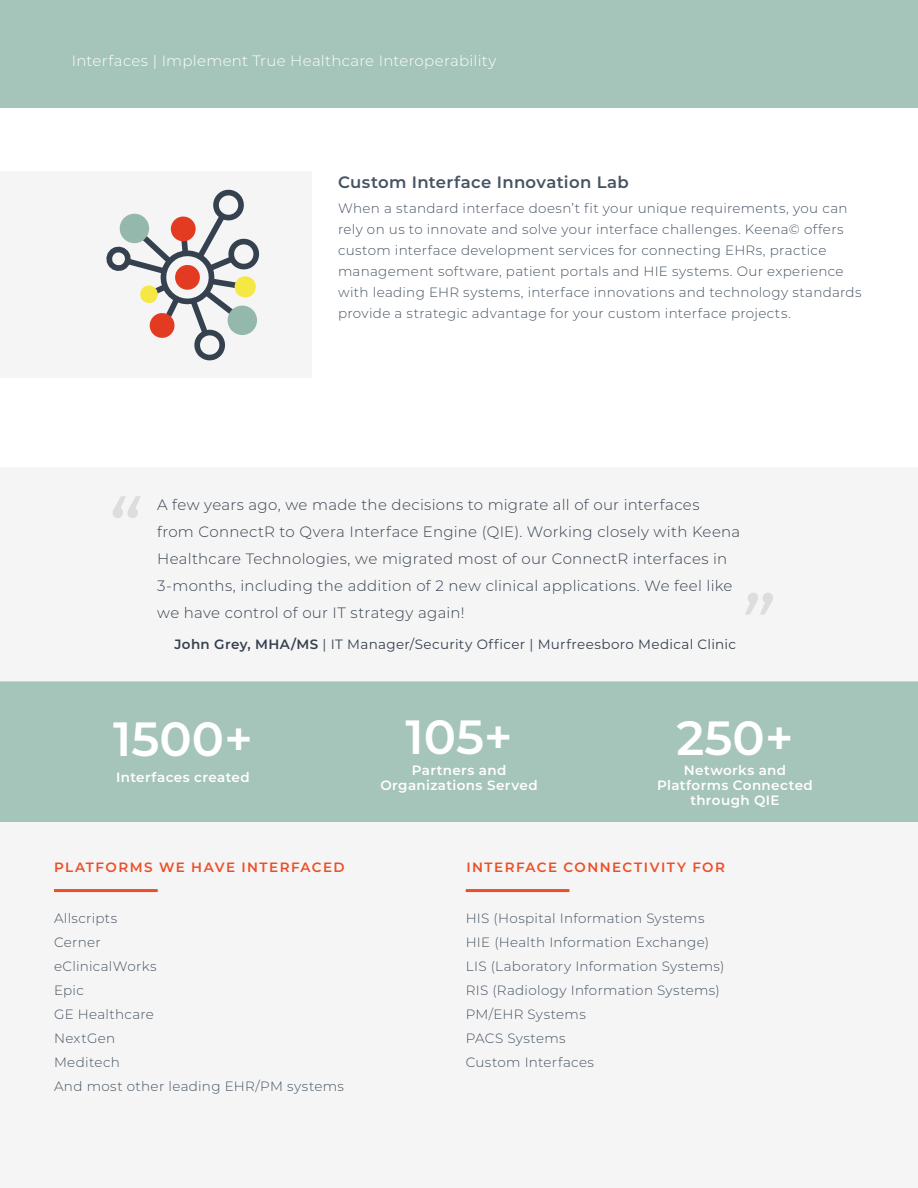
<style>
.page{position:relative;width:918px;height:1188px;background:#fff}
.page>*{position:absolute;margin:0;border:0;box-sizing:border-box;transform-origin:0 0}
.t1{font:italic 500 78.6px "Montserrat";color:#dcddde}
.t2{font:600 48px "Montserrat";color:#fff}
.t3{font:600 16.5px "Montserrat";letter-spacing:.02em;color:#465362}
.t4{font:300 15px/27px "Montserrat";letter-spacing:.02em;color:#36414f}
.t5{font:300 15px "Montserrat";letter-spacing:.02em;color:#fff}
.t6{font:300 13.5px/24px "Montserrat";letter-spacing:.025em;color:#465362}
.t7{font:600 13.5px/15px "Montserrat";letter-spacing:.03em;color:#fff;text-align:center}
.t8{font:13.5px "Montserrat";letter-spacing:.025em;color:#36414f}
.t9{font:600 13.5px "Montserrat";letter-spacing:.11em;color:#ec4f28}
.s1{font-weight:600}
</style>
<div class="page">
<div style="left:0;top:0;width:918px;height:108px;background:#a5c4ba"></div>
<div style="left:0;top:172px;width:312px;height:206px;background:#f5f5f5"></div>
<div style="left:0;top:681px;width:918px;height:141px;background:#a5c4ba"></div>
<div style="left:0;top:822px;width:918px;height:366px;background:#f5f5f5"></div>
<hr style="left:54px;top:889px;width:104px;height:3px;background:#ec4f28">
<hr style="left:466px;top:889px;width:103px;height:3px;background:#ec4f28">
<div style="left:0;top:467px;width:918px;height:214px;background:#f5f5f5"></div>
<svg style="left:106px;top:191px;width:154px;height:170px"></svg>
<p class="t5" style="left:72px;top:51px;width:426px">Interfaces | Implement True Healthcare Interoperability</p>
<p class="t3" style="left:338px;top:170px;width:292px">Custom Interface Innovation Lab</p>
<p class="t6" style="left:338px;top:197px;width:525px;line-height:21px">When a standard interface doesn’t fit your unique requirements, you can rely on us to innovate and solve your interface challenges. Keena© offers custom interface development services for connecting EHRs, practice management software, patient portals and HIE systems. Our experience with leading EHR systems, interface innovations and technology standards provide a strategic advantage for your custom interface projects.</p>
<h1 class="t1" style="left:105px;top:472px;width:34px">“</h1>
<p class="t4" style="left:157px;top:490px;width:585px">A few years ago, we made the decisions to migrate all of our interfaces<br>from ConnectR to Qvera Interface Engine (QIE). Working closely with Keena Healthcare Technologies, we migrated most of our ConnectR interfaces in 3-months, including the addition of 2 new clinical applications. We feel like we have control of our IT strategy again!</p>
<p class="t8" style="left:174px;top:635px;width:563px"><span class="s1">John Grey, MHA/MS</span> | IT Manager/Security Officer | Murfreesboro Medical Clinic</p>
<h1 class="t1" style="left:781px;top:639px;width:34px;rotate:-180deg">“</h1>
<h2 class="t2" style="left:113px;top:705px;width:141px">1500+</h2>
<p class="t7" style="left:116px;top:769px;width:135px">Interfaces created</p>
<h2 class="t2" style="left:406px;top:703px;width:108px">105+</h2>
<p class="t7" style="left:380px;top:762px;width:159px">Partners and<br>Organizations Served</p>
<h2 class="t2" style="left:677px;top:704px;width:118px">250+</h2>
<p class="t7" style="left:657px;top:762px;width:157px">Networks and<br>Platforms Connected through QIE</p>
<p class="t9" style="left:54px;top:858px;width:292px">PLATFORMS WE HAVE INTERFACED</p>
<p class="t9" style="left:467px;top:858px;width:260px">INTERFACE CONNECTIVITY FOR</p>
<p class="t6" style="left:54px;top:906px;width:292px">Allscripts<br>Cerner<br>eClinicalWorks<br>Epic<br>GE Healthcare<br>NextGen<br>Meditech<br>And most other leading EHR/PM systems</p>
<p class="t6" style="left:466px;top:906px;width:260px">HIS (Hospital Information Systems<br>HIE (Health Information Exchange)<br>LIS (Laboratory Information Systems)<br>RIS (Radiology Information Systems)<br>PM/EHR Systems<br>PACS Systems<br>Custom Interfaces</p>
</div>
